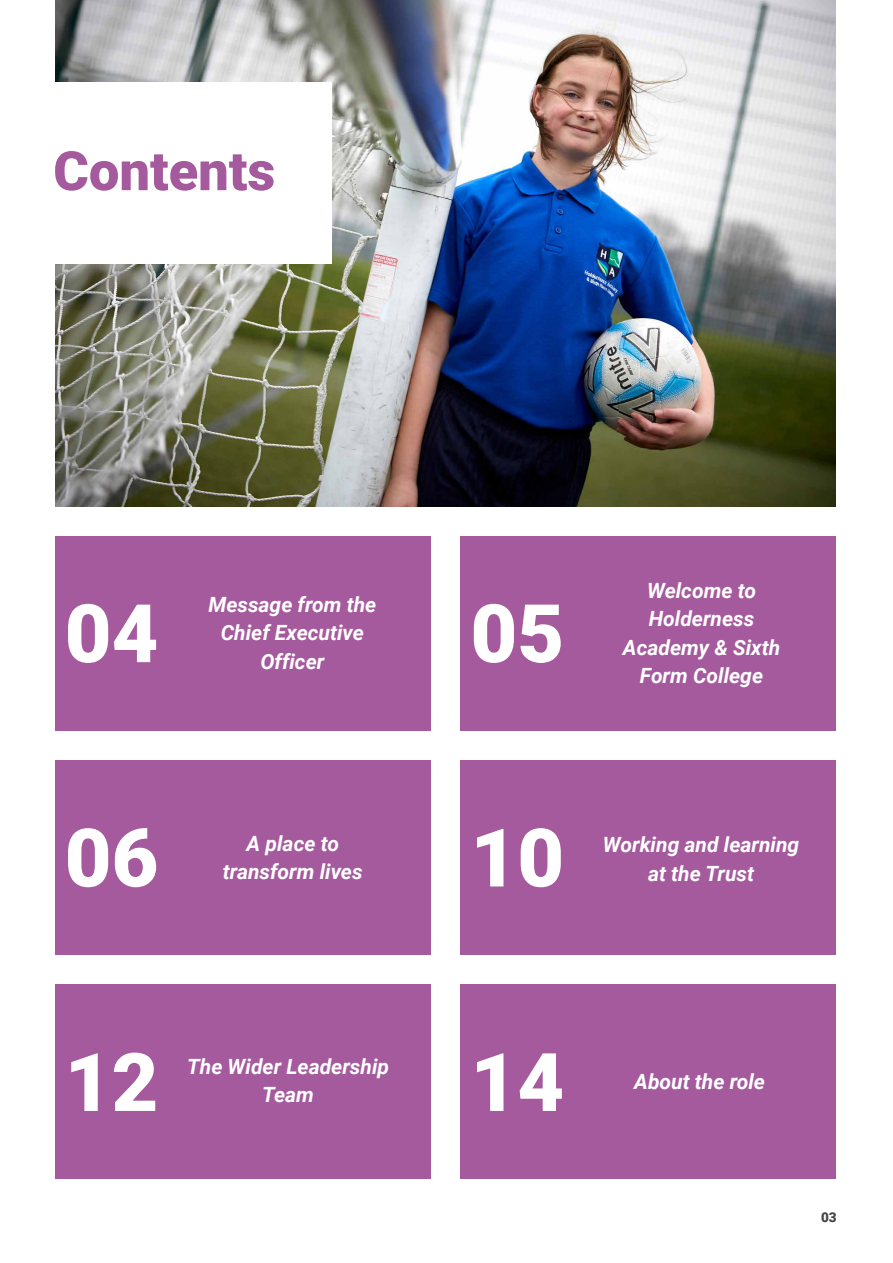
<style>
.page{position:relative;width:893px;height:1263px;background:#fff}
.page>*{position:absolute;margin:0;border:0;box-sizing:border-box;transform-origin:0 0}
.t1{font:900 80.85px "Roboto";color:#fff}
.t2{font:900 54.3px "Roboto";color:#a55a9e}
.t3{font:italic 700 21px/28.5px "Roboto";color:#fff;text-align:center}
.t4{font:900 13.5px "Roboto";color:#464345}
</style>
<div class="page">
<img style="left:55px;top:0;width:781px;height:506px">
<div style="left:0;top:83px;width:331px;height:181px;background:#fff"></div>
<div style="left:55px;top:536px;width:375px;height:194px;background:#a55a9e"></div>
<div style="left:461px;top:536px;width:375px;height:194px;background:#a55a9e"></div>
<div style="left:55px;top:760px;width:375px;height:195px;background:#a55a9e"></div>
<div style="left:461px;top:760px;width:375px;height:195px;background:#a55a9e"></div>
<div style="left:55px;top:984px;width:375px;height:195px;background:#a55a9e"></div>
<div style="left:461px;top:984px;width:375px;height:195px;background:#a55a9e"></div>
<h2 class="t2" style="left:53px;top:133px;width:223px">Contents</h2>
<p class="t3" style="left:208px;top:589px;width:169px">Message from the<br>Chief Executive<br>Officer</p>
<h1 class="t1" style="left:65px;top:577px;width:95px">04</h1>
<h1 class="t1" style="left:470px;top:577px;width:95px">05</h1>
<p class="t3" style="left:623px;top:575px;width:159px">Welcome to<br>Holderness<br>Academy &amp; Sixth<br>Form College</p>
<h1 class="t1" style="left:65px;top:801px;width:95px">06</h1>
<h1 class="t1" style="left:470px;top:801px;width:95px">10</h1>
<p class="t3" style="left:223px;top:828px;width:141px">A place to transform lives</p>
<p class="t3" style="left:603px;top:830px;width:198px">Working and learning at the Trust</p>
<h1 class="t1" style="left:65px;top:1025px;width:95px">12</h1>
<h1 class="t1" style="left:470px;top:1025px;width:95px">14</h1>
<p class="t3" style="left:187px;top:1051px;width:203px">The Wider Leadership<br>Team</p>
<p class="t3" style="left:634px;top:1066px;width:132px">About the role</p>
<p class="t4" style="left:821px;top:1208px;width:17px">03</p>
</div>
